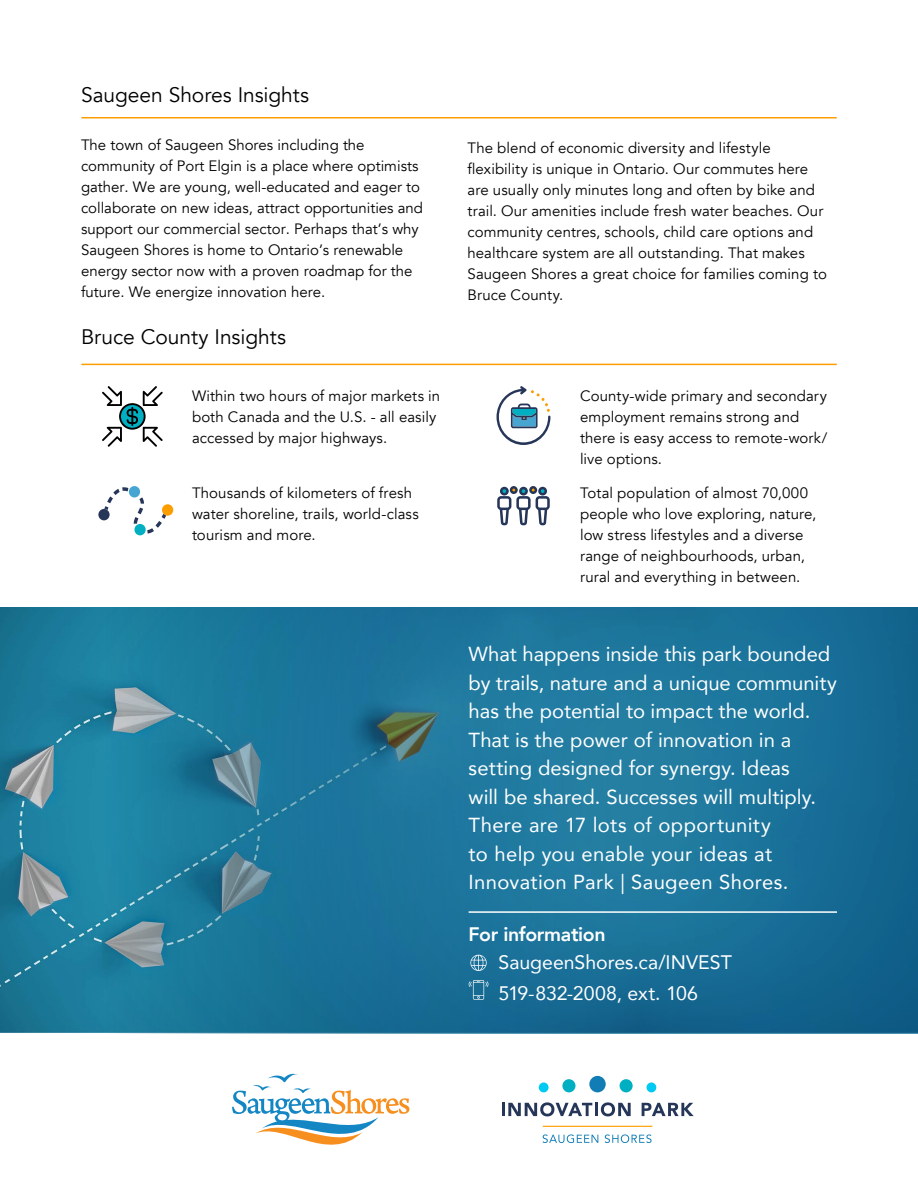
<style>
.page{position:relative;width:918px;height:1188px;background:#fff}
.page>*{position:absolute;margin:0;border:0;box-sizing:border-box;transform-origin:0 0}
.t1{font:21px "Avenir";letter-spacing:-.005em;color:#000}
.t2{font:20.25px/28.5px "Avenir";color:#fff}
.t3{font:19.5px/30.9px "Avenir";color:#fff}
.t4{font:800 19.5px "Avenir";letter-spacing:-.02em;color:#fff}
.t5{font:15px/21px "Avenir";letter-spacing:.005em;color:#000}
</style>
<div class="page">
<svg style="left:0;top:608px;width:918px;height:426px;background:#1f759a"></svg>
<hr style="left:469px;top:911px;width:368px;height:2px;background:#fff">
<hr style="left:82px;top:117px;width:754px;height:1px;background:#fc9e00">
<hr style="left:82px;top:364px;width:754px;height:1px;background:#fc9e00">
<svg style="left:470px;top:955px;width:17px;height:16px"></svg>
<div style="left:98px;top:509px;width:12px;height:11px;background:#263659;border-radius:50%"></div>
<div style="left:129px;top:486px;width:11px;height:11px;background:#47a6d1;border-radius:50%"></div>
<div style="left:134px;top:524px;width:12px;height:11px;background:#00b0c2;border-radius:50%"></div>
<div style="left:162px;top:504px;width:11px;height:12px;background:#fc9e00;border-radius:50%"></div>
<svg style="left:104px;top:487px;width:24px;height:23px"></svg>
<svg style="left:134px;top:497px;width:32px;height:37px"></svg>
<svg style="left:102px;top:386px;width:61px;height:61px"></svg>
<svg style="left:497px;top:486px;width:53px;height:39px"></svg>
<svg style="left:497px;top:386px;width:53px;height:59px"></svg>
<svg style="left:468px;top:980px;width:21px;height:20px"></svg>
<svg style="left:232px;top:1074px;width:177px;height:71px"></svg>
<svg style="left:543px;top:1134px;width:55px;height:9px"></svg>
<svg style="left:605px;top:1134px;width:47px;height:9px"></svg>
<svg style="left:502px;top:1102px;width:129px;height:14px"></svg>
<svg style="left:642px;top:1103px;width:52px;height:13px"></svg>
<hr style="left:543px;top:1126px;width:109px;height:1px;background:#fc9e00">
<div style="left:562px;top:1079px;width:13px;height:13px;background:#00b0c2;border-radius:50%"></div>
<div style="left:539px;top:1082px;width:10px;height:10px;background:#00c9f2;border-radius:50%"></div>
<div style="left:620px;top:1079px;width:13px;height:13px;background:#00b0c2;border-radius:50%"></div>
<div style="left:647px;top:1082px;width:9px;height:10px;background:#00c9f2;border-radius:50%"></div>
<div style="left:589px;top:1076px;width:17px;height:16px;background:#127db5;border-radius:50%"></div>
<p class="t1" style="left:81px;top:82px;width:230px">Saugeen Shores Insights</p>
<p class="t5" style="left:81px;top:135px;width:344px">The town of Saugeen Shores including the community of Port Elgin is a place where optimists gather. We are young, well-educated and eager to collaborate on new ideas, attract opportunities and support our commercial sector. Perhaps that’s why Saugeen Shores is home to Ontario’s renewable energy sector now with a proven roadmap for the future. We energize innovation here.</p>
<p class="t1" style="left:81px;top:325px;width:206px">Bruce County Insights</p>
<p class="t5" style="left:192px;top:386px;width:250px">Within two hours of major markets in both Canada and the U.S. - all easily accessed by major highways.</p>
<p class="t5" style="left:192px;top:483px;width:228px">Thousands of kilometers of fresh water shoreline, trails, world-class tourism and more.</p>
<p class="t5" style="left:468px;top:138px;width:361px">The blend of economic diversity and lifestyle flexibility is unique in Ontario. Our commutes here are usually only minutes long and often by bike and trail. Our amenities include fresh water beaches. Our community centres, schools, child care options and healthcare system are all outstanding. That makes Saugeen Shores a great choice for families coming to Bruce County.</p>
<p class="t5" style="left:580px;top:386px;width:249px">County-wide primary and secondary employment remains strong and there is easy access to remote-work/ live options.</p>
<p class="t5" style="left:580px;top:483px;width:238px">Total population of almost 70,000 people who love exploring, nature, low stress lifestyles and a diverse</p>
<p class="t5" style="left:580px;top:546px;width:226px">range of neighbourhoods, urban,</p>
<p class="t5" style="left:580px;top:567px;width:222px">rural and everything in between.</p>
<p class="t2" style="left:469px;top:639px;width:370px">What happens inside this park bounded by trails, nature and a unique community has the potential to impact the world.<br>That is the power of innovation in a setting designed for synergy. Ideas<br>will be shared. Successes will multiply.<br>There are 17 lots of opportunity<br>to help you enable your ideas at Innovation Park | Saugeen Shores.</p>
<p class="t4" style="left:469px;top:919px;width:139px">For information</p>
<p class="t3" style="left:499px;top:946px;width:235px">SaugeenShores.ca/INVEST<br>519-832-2008, ext. 106</p>
</div>
